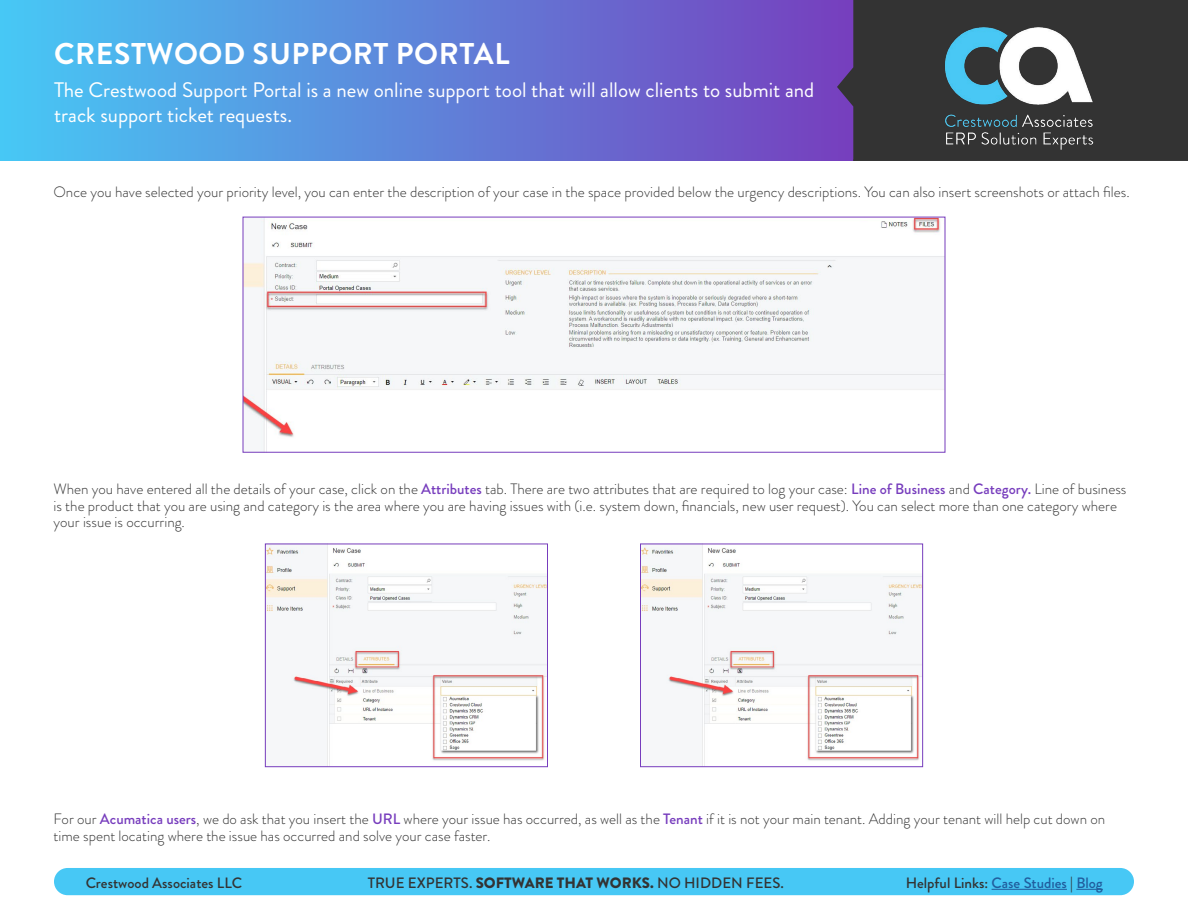
<style>
.page{position:relative;width:1188px;height:918px;background:#fff}
.page>*{position:absolute;margin:0;border:0;box-sizing:border-box;transform-origin:0 0}
.t1{font:700 30px "Brandon Grotesque";letter-spacing:.02em;color:#fff}
.t2{font:21px/25.2px "Brandon Grotesque";color:#fff}
.t3{font:300 15px/16.5px "Brandon Grotesque";color:#333}
.t4{font:500 15px "Brandon Grotesque";color:#333}
.t5{font:500 15px "Brandon Grotesque";color:#215e9e}
.s1{font-weight:500;color:#773dbd}
.s2{font-weight:900}
.s3{color:#333}
</style>
<div class="page">
<div style="left:0;top:0;width:854px;height:161px;background:linear-gradient(to right,#47c8f5,#773ebd)"></div>
<div style="left:54px;top:868px;width:1080px;height:27px;background:#47c8f5;border-radius:14px"></div>
<div style="left:837px;top:0;width:351px;height:161px;background:#333"></div>
<hr style="left:853px;top:159px;width:335px;height:2px;background:#333">
<img style="left:945px;top:26px;width:148px;height:124px">
<img style="left:245px;top:219px;width:698px;height:231px">
<img style="left:642px;top:546px;width:279px;height:219px">
<div style="left:640px;top:544px;width:283px;height:223px;border:1px solid #773dbd"></div>
<img style="left:267px;top:546px;width:279px;height:219px">
<div style="left:265px;top:544px;width:283px;height:223px;border:1px solid #773dbd"></div>
<hr style="left:992px;top:889px;width:75px;height:1px;background:#215e9e">
<svg style="left:1076px;top:889px;width:27px;height:1px"></svg>
<h1 class="t1" style="left:54px;top:33px;width:457px">CRESTWOOD SUPPORT PORTAL</h1>
<h2 class="t2" style="left:54px;top:78px;width:762px">The Crestwood Support Portal is a new online support tool that will allow clients to submit and track support ticket requests.</h2>
<p class="t3" style="left:54px;top:184px;width:1078px">Once you have selected your priority level, you can enter the description of your case in the space provided below the urgency descriptions. You can also insert screenshots or attach files.</p>
<p class="t3" style="left:54px;top:481px;width:1074px">When you have entered all the details of your case, click on the <span class="s1">Attributes</span> tab. There are two attributes that are required to log your case: <span class="s1">Line of Business</span> and <span class="s1">Category.</span> Line of business is the product that you are using and category is the area where you are having issues with (i.e. system down, financials, new user request). You can select more than one category where your issue is occurring.</p>
<p class="t3" style="left:54px;top:811px;width:1053px">For our <span class="s1">Acumatica users</span>, we do ask that you insert the <span class="s1">URL</span> where your issue has occurred, as well as the <span class="s1">Tenant</span> if it is not your main tenant. Adding your tenant will help cut down on time spent locating where the issue has occurred and solve your case faster.</p>
<p class="t4" style="left:86px;top:872px;width:158px">Crestwood Associates LLC</p>
<p class="t4" style="left:368px;top:872px;width:418px">TRUE EXPERTS. <span class="s2">SOFTWARE THAT WORKS.</span> NO HIDDEN FEES.</p>
<p class="t5" style="left:906px;top:872px;width:198px"><span class="s3">Helpful Links:</span> Case Studies <span class="s3">|</span> Blog</p>
</div>
